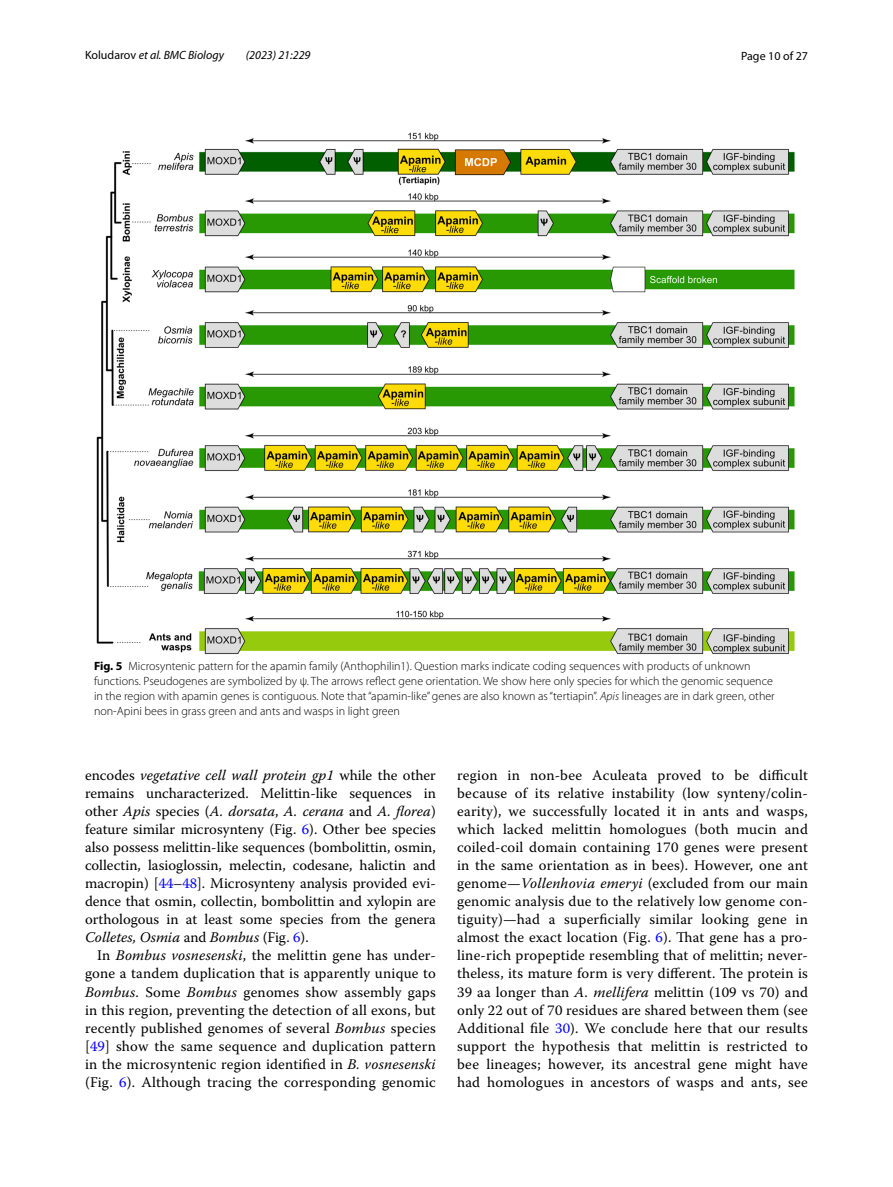
<style>
.page{position:relative;width:893px;height:1187px;background:#fff}
.page>*{position:absolute;margin:0;border:0;box-sizing:border-box;transform-origin:0 0}
.t1{font:14.7px/18px "Warnock Pro";letter-spacing:.015em;color:#000;text-align:justify}
.t2{font:300 12px/15px "Myriad Pro";color:#000}
.t3{font:italic 12px "Myriad Pro";color:#000}
.t4{font:12px "Myriad Pro";color:#000}
.s1{font-style:normal}
.s2{font-weight:700}
.s3{font-style:italic}
.s4{color:#00f}
</style>
<div class="page">
<img style="left:96px;top:133px;width:699px;height:521px">
<p class="t3" style="left:85px;top:48px;width:140px"><span class="s1">Koludarov</span> et al. BMC Biology</p>
<p class="t3" style="left:246px;top:48px;width:66px">(2023) 21:229</p>
<p class="t4" style="left:741px;top:48px;width:68px">Page 10 of 27</p>
<p class="t2" style="left:94px;top:658px;width:682px"><span class="s2">Fig. 5</span> Microsyntenic pattern for the apamin family (Anthophilin1). Question marks indicate coding sequences with products of unknown functions. Pseudogenes are symbolized by ψ. The arrows reflect gene orientation. We show here only species for which the genomic sequence in the region with apamin genes is contiguous. Note that“apamin-like” genes are also known as“tertiapin”. <span class="s3">Apis</span> lineages are in dark green, other non-Apini bees in grass green and ants and wasps in light green</p>
<p class="t1" style="left:85px;top:766px;width:352px">encodes <span class="s3">vegetative cell wall protein gp1</span> while the other remains uncharacterized. Melittin-like sequences in other <span class="s3">Apis</span> species (<span class="s3">A. dorsata</span>, <span class="s3">A. cerana</span> and <span class="s3">A. florea</span>) feature similar microsynteny (Fig. <span class="s4">6</span>). Other bee species also possess melittin-like sequences (bombolittin, osmin, collectin, lasioglossin, melectin, codesane, halictin and macropin) [<span class="s4">44</span>–<span class="s4">48</span>]. Microsynteny analysis provided evi&shy;dence that osmin, collectin, bombolittin and xylopin are orthologous in at least some species from the genera <span class="s3">Colletes, Osmia</span> and <span class="s3">Bombus</span> (Fig. <span class="s4">6</span>).</p>
<p class="t1" style="left:85px;top:946px;width:352px;text-indent:12px">In <span class="s3">Bombus vosnesenski</span>, the melittin gene has under&shy;gone a tandem duplication that is apparently unique to <span class="s3">Bombus</span>. Some <span class="s3">Bombus</span> genomes show assembly gaps in this region, preventing the detection of all exons, but recently published genomes of several <span class="s3">Bombus</span> species [<span class="s4">49</span>] show the same sequence and duplication pattern in the microsyntenic region identified in <span class="s3">B. vosnesenski </span>(Fig. <span class="s4">6</span>). Although tracing the corresponding genomic</p>
<p class="t1" style="left:457px;top:766px;width:352px">region in non-bee Aculeata proved to be difficult because of its relative instability (low synteny/colin&shy;earity), we successfully located it in ants and wasps, which lacked melittin homologues (both mucin and coiled-coil domain containing 170 genes were present in the same orientation as in bees). However, one ant genome—<span class="s3">Vollenhovia emeryi</span> (excluded from our main genomic analysis due to the relatively low genome con&shy;tiguity)—had a superficially similar looking gene in almost the exact location (Fig. <span class="s4">6</span>). That gene has a pro&shy;line-rich propeptide resembling that of melittin; never&shy;theless, its mature form is very different. The protein is 39 aa longer than <span class="s3">A. mellifera</span> melittin (109 vs 70) and only 22 out of 70 residues are shared between them (see Additional file <span class="s4">30</span>). We conclude here that our results support the hypothesis that melittin is restricted to bee lineages; however, its ancestral gene might have had homologues in ancestors of wasps and ants, see</p>
</div>
